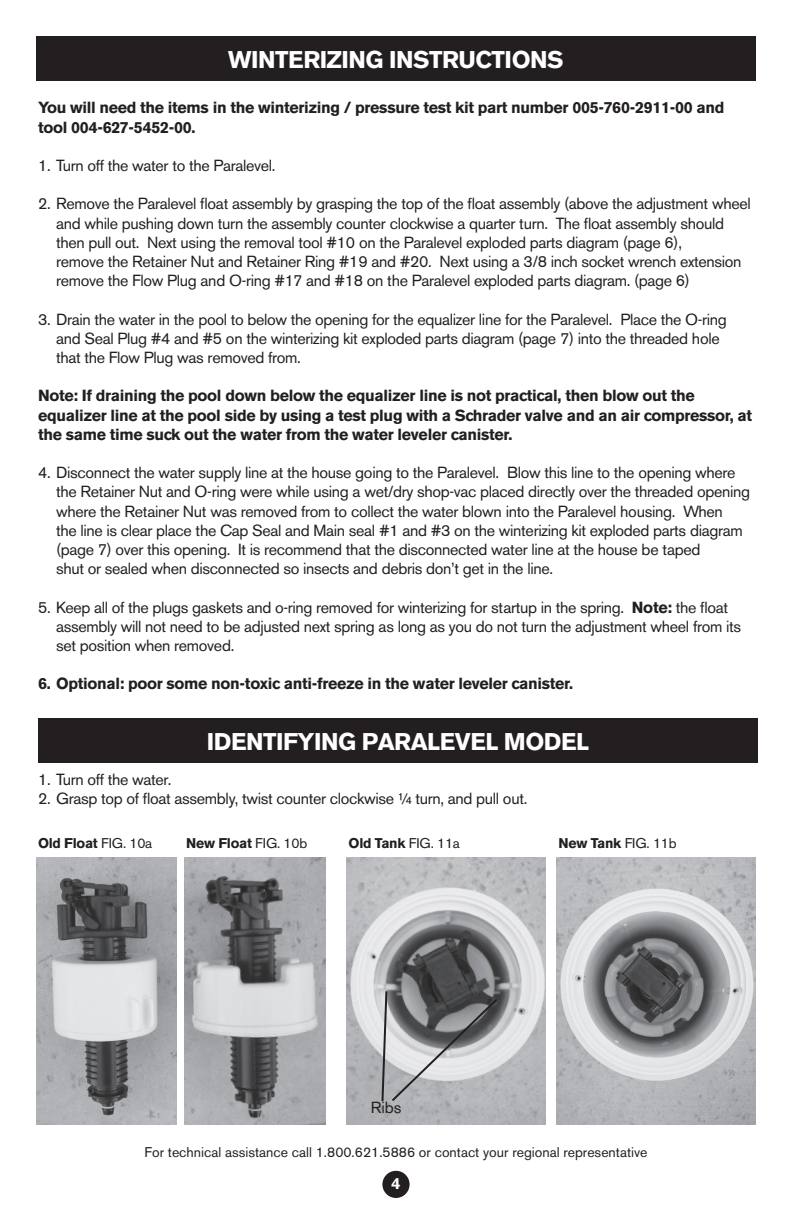
<style>
.page{position:relative;width:792px;height:1224px;background:#fff}
.page>*{position:absolute;margin:0;border:0;box-sizing:border-box;transform-origin:0 0}
.t1{font:700 24px "Akzidenz Grotesk BE";letter-spacing:-.02em;color:#fff}
.t2{font:16px/19.2px "Akzidenz Grotesk BE";letter-spacing:-.02em;color:#231f20}
.t3{font:700 16px/19.2px "Akzidenz Grotesk BE";letter-spacing:-.02em;color:#231f20}
.t4{font:700 16px "Akzidenz Grotesk BE";color:#fff}
.t5{font:14px "Akzidenz Grotesk BE";color:#231f20}
.t6{font:700 14px "Akzidenz Grotesk BE";letter-spacing:-.02em;color:#231f20}
.s1{font-weight:700}
.s2{font-weight:400}
</style>
<div class="page">
<div style="left:382px;top:1171px;width:28px;height:27px;background:#231f20;border-radius:50%"></div>
<div style="left:36px;top:36px;width:720px;height:45px;background:#231f20"></div>
<div style="left:38px;top:718px;width:720px;height:45px;background:#231f20"></div>
<img style="left:36px;top:858px;width:141px;height:267px">
<img style="left:184px;top:858px;width:141px;height:267px">
<img style="left:347px;top:858px;width:199px;height:267px">
<img style="left:557px;top:858px;width:199px;height:267px">
<svg style="left:380px;top:989px;width:120px;height:114px;background:#9d9d9f"></svg>
<h1 class="t1" style="left:228px;top:45px;width:337px">WINTERIZING INSTRUCTIONS</h1>
<p class="t3" style="left:38px;top:98px;width:688px">You will need the items in the winterizing / pressure test kit part number 005-760-2911-00 and tool 004-627-5452-00.</p>
<p class="t2" style="left:38px;top:156px;width:239px">1. Turn off the water to the Paralevel.</p>
<p class="t2" style="left:56px;top:194px;width:696px;text-indent:-18px">2. Remove the Paralevel float assembly by grasping the top of the float assembly (above the adjustment wheel and while pushing down turn the assembly counter clockwise a quarter turn. The float assembly should then pull out. Next using the removal tool #10 on the Paralevel exploded parts diagram (page 6),<br>remove the Retainer Nut and Retainer Ring #19 and #20. Next using a 3/8 inch socket wrench extension remove the Flow Plug and O-ring #17 and #18 on the Paralevel exploded parts diagram. (page 6)</p>
<p class="t2" style="left:56px;top:309px;width:672px;text-indent:-18px">3. Drain the water in the pool to below the opening for the equalizer line for the Paralevel. Place the O-ring and Seal Plug #4 and #5 on the winterizing kit exploded parts diagram (page 7) into the threaded hole that the Flow Plug was removed from.</p>
<p class="t3" style="left:38px;top:386px;width:716px">Note: If draining the pool down below the equalizer line is not practical, then blow out the equalizer line at the pool side by using a test plug with a Schrader valve and an air compressor, at the same time suck out the water from the water leveler canister.</p>
<p class="t2" style="left:56px;top:463px;width:696px;text-indent:-18px">4. Disconnect the water supply line at the house going to the Paralevel. Blow this line to the opening where the Retainer Nut and O-ring were while using a wet/dry shop-vac placed directly over the threaded opening where the Retainer Nut was removed from to collect the water blown into the Paralevel housing. When<br>the line is clear place the Cap Seal and Main seal #1 and #3 on the winterizing kit exploded parts diagram (page 7) over this opening. It is recommend that the disconnected water line at the house be taped<br>shut or sealed when disconnected so insects and debris don’t get in the line.</p>
<p class="t2" style="left:56px;top:597px;width:687px;text-indent:-18px">5. Keep all of the plugs gaskets and o-ring removed for winterizing for startup in the spring. <span class="s1">Note:</span> the float assembly will not need to be adjusted next spring as long as you do not turn the adjustment wheel from its set position when removed.</p>
<p class="t3" style="left:38px;top:674px;width:537px">6. Optional: poor some non-toxic anti-freeze in the water leveler canister.</p>
<h1 class="t1" style="left:207px;top:727px;width:384px">IDENTIFYING PARALEVEL MODEL</h1>
<p class="t2" style="left:38px;top:770px;width:135px">1. Turn off the water.</p>
<p class="t2" style="left:38px;top:789px;width:491px">2. Grasp top of float assembly, twist counter clockwise ¼ turn, and pull out.</p>
<p class="t6" style="left:38px;top:835px;width:116px">Old Float <span class="s2">FIG. 10a</span></p>
<p class="t6" style="left:186px;top:835px;width:122px">New Float <span class="s2">FIG. 10b</span></p>
<p class="t6" style="left:349px;top:835px;width:113px">Old Tank <span class="s2">FIG. 11a</span></p>
<p class="t6" style="left:559px;top:835px;width:120px">New Tank <span class="s2">FIG. 11b</span></p>
<p class="t2" style="left:371px;top:1097px;width:32px">Ribs</p>
<p class="t5" style="left:145px;top:1143px;width:504px">For technical assistance call 1.800.621.5886 or contact your regional representative</p>
<p class="t4" style="left:392px;top:1174px;width:10px">4</p>
</div>
